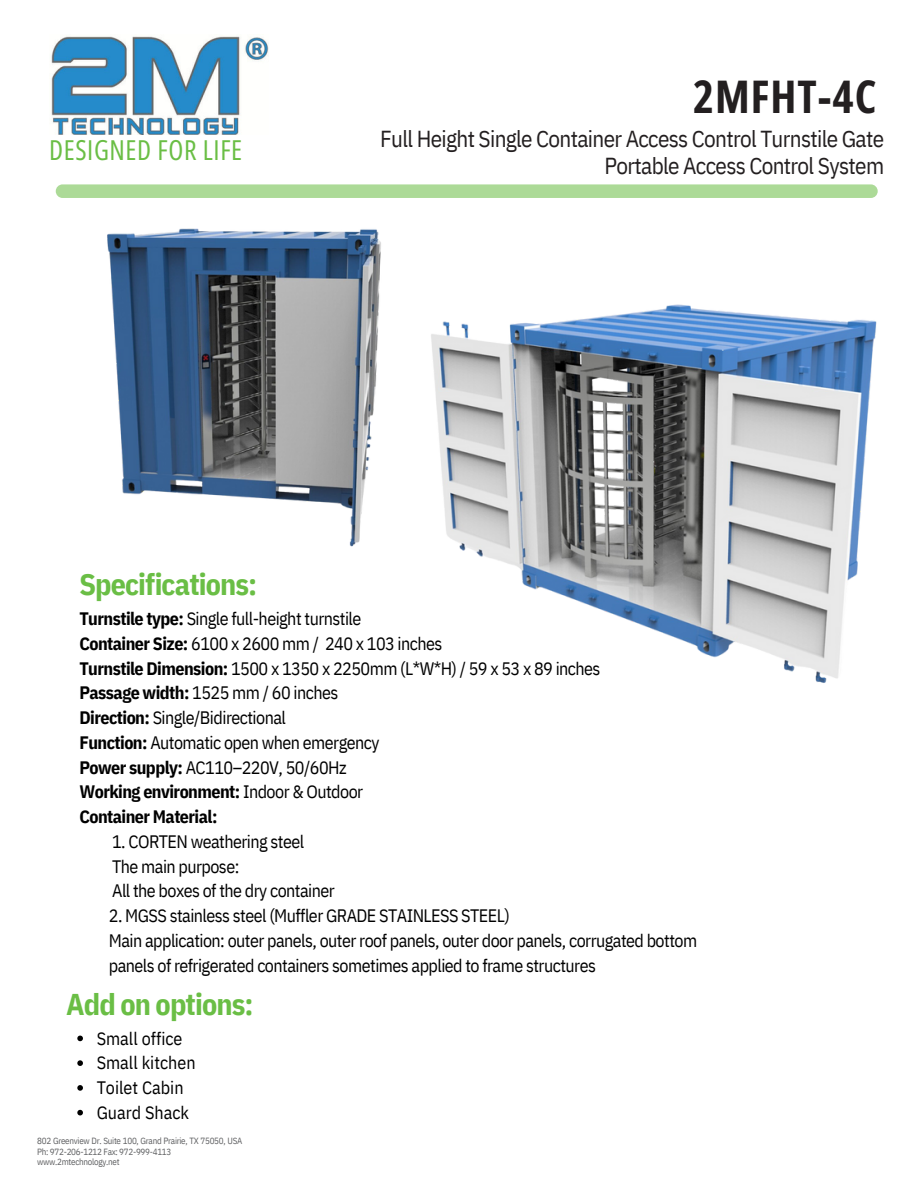
<style>
.page{position:relative;width:918px;height:1188px;background:#fff}
.page>*{position:absolute;margin:0;border:0;box-sizing:border-box;transform-origin:0 0}
.t1{font:700 45px "Open Sans Condensed";letter-spacing:.02em;color:#231f20}
.t2{font:700 30px "IBM Plex Sans Cond";letter-spacing:-.03em;color:#6abe45}
.t3{font:27.45px "Open Sans Condensed";letter-spacing:.025em;color:#6abe45}
.t4{font:23.1px/27.5px "IBM Plex Sans Cond";letter-spacing:-.03em;color:#231f20;text-align:right}
.t5{font:18px/24.8px "IBM Plex Sans Cond";letter-spacing:-.03em;color:#000}
.t6{font:18px "IBM Plex Sans Cond";color:#000}
.t7{font:9px/10.2px "IBM Plex Sans Cond";letter-spacing:-.03em;color:#5f6062}
.s1{font-weight:700}
</style>
<div class="page">
<img style="left:51px;top:36px;width:217px;height:99px">
<div style="left:56px;top:184px;width:822px;height:14px;background:#acda97;border-radius:7px"></div>
<img style="left:107px;top:228px;width:274px;height:319px">
<img style="left:379px;top:268px;width:498px;height:415px">
<svg style="left:77px;top:1036px;width:6px;height:5px"></svg>
<svg style="left:77px;top:1060px;width:6px;height:6px"></svg>
<svg style="left:77px;top:1085px;width:6px;height:6px"></svg>
<svg style="left:77px;top:1110px;width:6px;height:5px"></svg>
<p class="t3" style="left:49px;top:131px;width:195px">DESIGNED FOR LIFE</p>
<p class="t1" style="left:693px;top:65px;width:185px">2MFHT-4C</p>
<p class="t4" style="left:380px;top:124px;width:505px">Full Height Single Container Access Control Turnstile Gate<br>Portable Access Control System</p>
<h5 class="t2" style="left:79px;top:564px;width:180px">Specifications:</h5>
<h2 class="t5" style="left:79px;top:606px;width:523px"><span class="s1">Turnstile type:</span> Single full-height turnstile<br><span class="s1">Container Size:</span> 6100 x 2600 mm / 240 x 103 inches<br><span class="s1">Turnstile Dimension:</span> 1500 x 1350 x 2250mm (L*W*H) / 59 x 53 x 89 inches <span class="s1">Passage width:</span> 1525 mm / 60 inches<br><span class="s1">Direction:</span> Single/Bidirectional<br><span class="s1">Function:</span> Automatic open when emergency<br><span class="s1">Power supply:</span> AC110–220V, 50/60Hz<br><span class="s1">Working environment:</span> Indoor &amp; Outdoor<br><span class="s1">Container Material:</span></h2>
<h2 class="t5" style="left:112px;top:829px;width:224px">1. CORTEN weathering steel<br>The main purpose:<br>All the boxes of the dry container</h2>
<h2 class="t5" style="left:109px;top:903px;width:590px">2. MGSS stainless steel (Muffler GRADE STAINLESS STEEL)<br>Main application: outer panels, outer roof panels, outer door panels, corrugated bottom panels of refrigerated containers sometimes applied to frame structures</h2>
<h2 class="t2" style="left:66px;top:984px;width:189px">Add on options:</h2>
<p class="t6" style="left:97px;top:1026px;width:87px">Small office</p>
<p class="t6" style="left:97px;top:1051px;width:100px">Small kitchen</p>
<p class="t6" style="left:97px;top:1076px;width:88px">Toilet Cabin</p>
<p class="t6" style="left:97px;top:1100px;width:94px">Guard Shack</p>
<h3 class="t7" style="left:37px;top:1136px;width:207px">802 Greenview Dr. Suite 100, Grand Prairie, TX 75050, USA<br>Ph: 972-206-1212 Fax: 972-999-4113</h3>
<p class="t7" style="left:37px;top:1156px;width:84px">www.2mtechnology.net</p>
</div>
